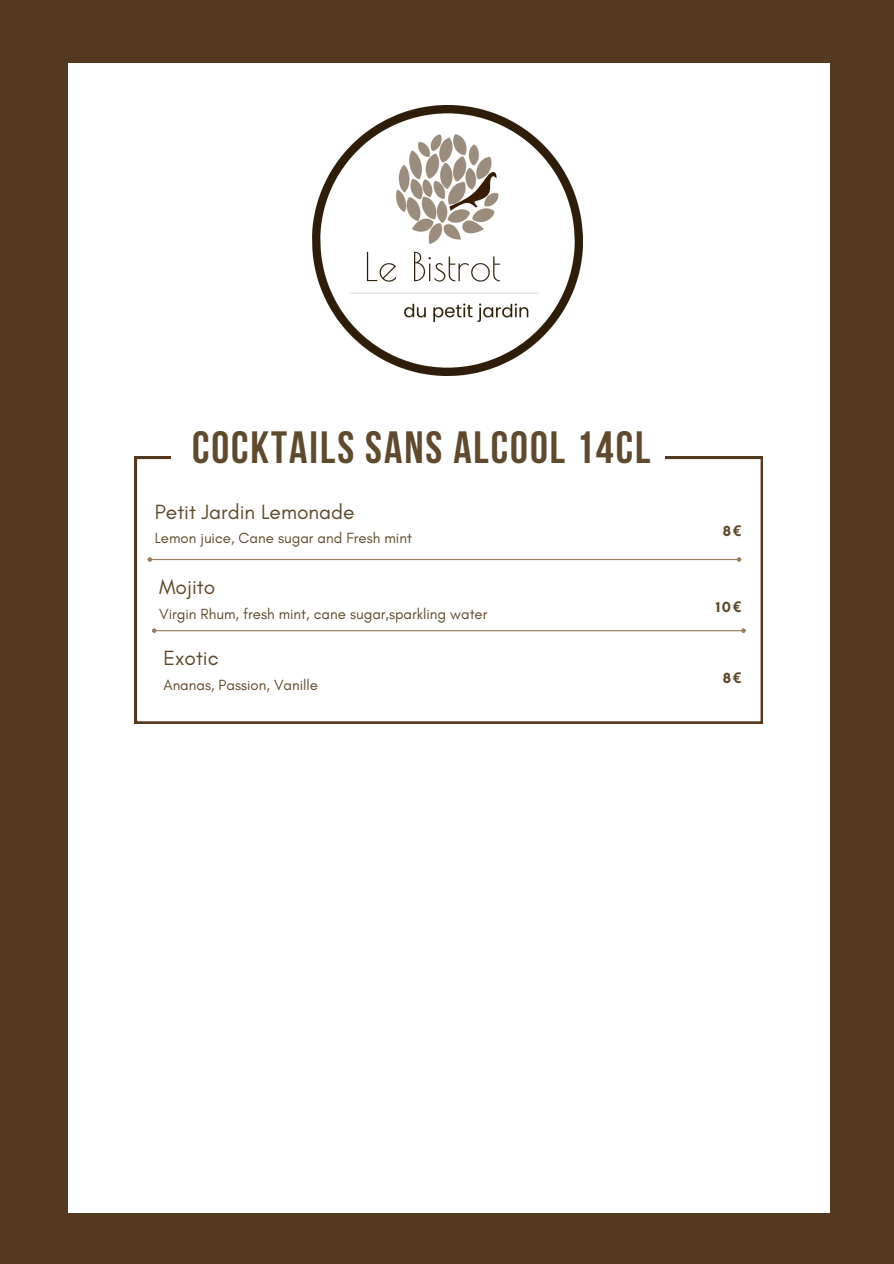
<style>
.page{position:relative;width:894px;height:1264px;background:#fff}
.page>*{position:absolute;margin:0;border:0;box-sizing:border-box;transform-origin:0 0}
.t1{font:700 45px "Bebas Neue";letter-spacing:.045em;color:#5f4a2e}
.t2{font:21px "Glacial Indifference";color:#5f4a2e}
.t3{font:15px "Glacial Indifference";color:#5f4a2e}
.t4{font:700 15px "Glacial Indifference";color:#5f4a2e}
.s1{font-family:"Noto Sans"}
</style>
<div class="page">
<div style="left:0;top:0;width:893px;height:1263px;background:#52391f"></div>
<div style="left:68px;top:63px;width:761px;height:1149px;background:#fff"></div>
<img style="left:312px;top:106px;width:270px;height:270px">
<svg style="left:135px;top:457px;width:627px;height:266px"></svg>
<div style="left:171px;top:425px;width:493px;height:63px;background:#fff"></div>
<hr style="left:156px;top:630px;width:585px;height:1px;background:#987c60">
<svg style="left:152px;top:628px;width:4px;height:5px"></svg>
<svg style="left:741px;top:628px;width:4px;height:5px"></svg>
<h1 class="t1" style="left:192px;top:422px;width:459px">COCKTAILS SANS ALCOOL 14CL</h1>
<h2 class="t2" style="left:155px;top:500px;width:201px">Petit Jardin Lemonade</h2>
<p class="t3" style="left:155px;top:530px;width:258px">Lemon juice, Cane sugar and Fresh mint</p>
<h2 class="t2" style="left:159px;top:575px;width:58px">Mojito</h2>
<p class="t3" style="left:159px;top:605px;width:330px">Virgin Rhum, fresh mint, cane sugar,sparkling water</p>
<h2 class="t2" style="left:163px;top:646px;width:57px">Exotic</h2>
<p class="t3" style="left:163px;top:676px;width:156px">Ananas, Passion, Vanille</p>
<p class="t4" style="left:722px;top:521px;width:20px">8<span class="s1">€</span></p>
<p class="t4" style="left:715px;top:597px;width:27px">10<span class="s1">€</span></p>
<p class="t4" style="left:722px;top:668px;width:20px">8<span class="s1">€</span></p>
</div>
